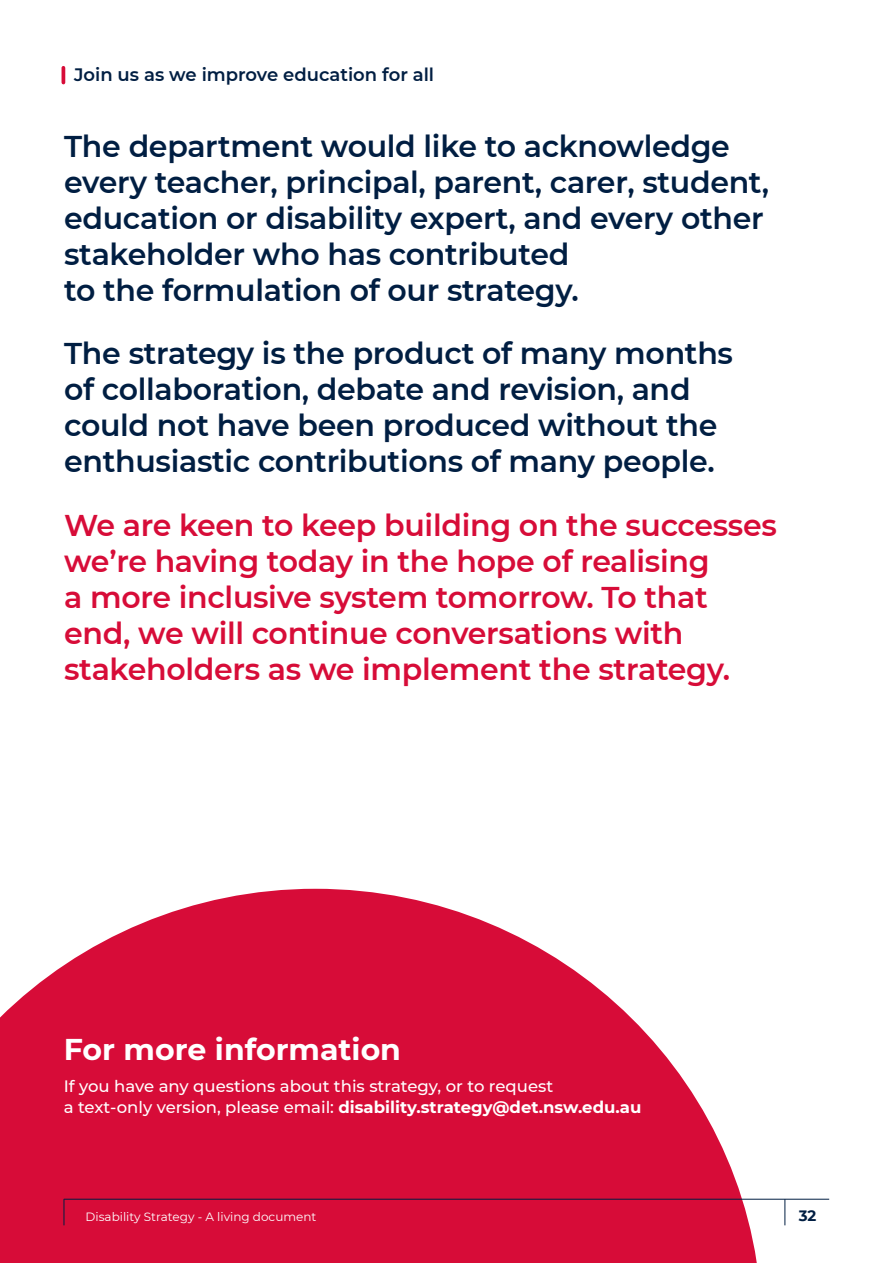
<style>
.page{position:relative;width:893px;height:1263px;background:#fff}
.page>*{position:absolute;margin:0;border:0;box-sizing:border-box;transform-origin:0 0}
.t1{font:600 30px/36px "Montserrat";letter-spacing:-.01em;color:#001e42}
.t2{font:600 30px/36px "Montserrat";letter-spacing:-.01em;color:#d70c38}
.t3{font:700 30px "Montserrat";color:#fff}
.t4{font:600 18px "Montserrat";color:#001e42}
.t5{font:500 16.5px/21px "Montserrat";color:#fff}
.t6{font:700 15px "Montserrat";color:#001e42}
.t7{font:12px "Montserrat";color:#fff}
.s1{font-weight:700}
</style>
<div class="page">
<svg style="left:0;top:889px;width:762px;height:374px;fill:#d70c38"></svg>
<hr style="left:62px;top:68px;width:3px;height:15px;background:#d70c38">
<hr style="left:64px;top:1199px;width:765px;height:1px;background:#001e42">
<svg style="left:64px;top:1199px;width:1px;height:26px"></svg>
<svg style="left:785px;top:1199px;width:1px;height:26px"></svg>
<p class="t4" style="left:74px;top:62px;width:362px">Join us as we improve education for all</p>
<p class="t1" style="left:64px;top:127px;width:706px">The department would like to acknowledge every teacher, principal, parent, carer, student, education or disability expert, and every other stakeholder who has contributed<br>to the formulation of our strategy.</p>
<p class="t1" style="left:64px;top:334px;width:670px">The strategy is the product of many months of collaboration, debate and revision, and could not have been produced without the enthusiastic contributions of many people.</p>
<p class="t2" style="left:64px;top:505px;width:714px">We are keen to keep building on the successes we’re having today in the hope of realising<br>a more inclusive system tomorrow. To that end, we will continue conversations with stakeholders as we implement the strategy.</p>
<p class="t3" style="left:64px;top:1028px;width:339px">For more information</p>
<p class="t5" style="left:64px;top:1075px;width:579px">If you have any questions about this strategy, or to request<br>a text-only version, please email: <span class="s1">disability.strategy@det.nsw.edu.au</span></p>
<p class="t7" style="left:86px;top:1209px;width:232px">Disability Strategy - A living document</p>
<p class="t6" style="left:799px;top:1205px;width:19px">32</p>
</div>
